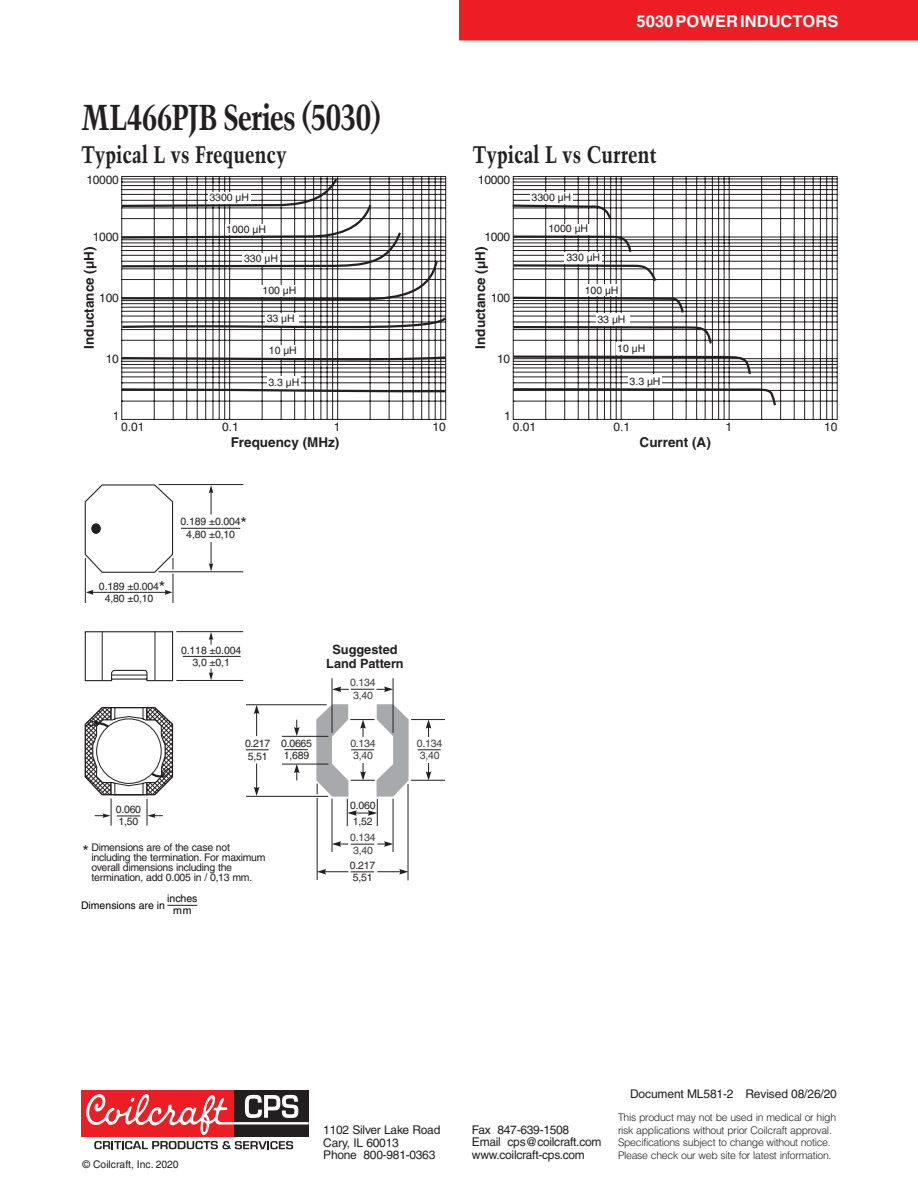
<style>
.page{position:relative;width:918px;height:1188px;background:#fff}
.page>*{position:absolute;margin:0;border:0;box-sizing:border-box;transform-origin:0 0}
.t1{font:700 condensed 36px "Trump Mediaeval";letter-spacing:-.03em;color:#231f20}
.t2{font:700 condensed 24px "Trump Mediaeval";color:#231f20}
.t3{font:700 16.5px "Helvetica";color:#fff}
.t4{font:16.5px "Helvetica";color:#231f20}
.t5{font:700 13.5px "Helvetica";color:#231f20}
.t6{font:700 12.75px/13.6px "Helvetica";color:#231f20;text-align:center}
.t7{font:12px/12.5px "Helvetica";letter-spacing:-.02em;color:#231f20}
.t8{font:10.5px/12.1px "Helvetica";letter-spacing:-.03em;color:#231f20}
.t9{font:300 10.5px/12.5px "Helvetica";letter-spacing:-.03em;color:#231f20}
.t10{font:10.5px/12.1px "Helvetica";letter-spacing:-.02em;color:#3e3e3f}
.t11{font:10.5px/12px "Helvetica";color:#000;text-align:center}
.t12{font:10.5px "Helvetica";color:#231f20}
</style>
<div class="page">
<div style="left:459px;top:0;width:459px;height:40px;background:#ee1d23"></div>
<div style="left:234px;top:1090px;width:75px;height:47px;background:#231f20"></div>
<div style="left:81px;top:1090px;width:153px;height:47px;background:#ee1d23"></div>
<svg style="left:86px;top:1094px;width:223px;height:41px"></svg>
<svg style="left:94px;top:1141px;width:199px;height:8px"></svg>
<svg style="left:121px;top:393px;width:325px;height:27px"></svg>
<svg style="left:121px;top:176px;width:326px;height:217px"></svg>
<svg style="left:512px;top:176px;width:326px;height:244px"></svg>
<div style="left:530px;top:192px;width:42px;height:11px;background:#fff"></div>
<svg style="left:512px;top:203px;width:266px;height:205px"></svg>
<svg style="left:84px;top:631px;width:90px;height:51px"></svg>
<hr style="left:112px;top:675px;width:35px;height:1px;background:#231f20">
<hr style="left:159px;top:571px;width:84px;height:1px;background:#231f20">
<hr style="left:159px;top:484px;width:84px;height:1px;background:#231f20">
<hr style="left:176px;top:680px;width:67px;height:1px;background:#231f20">
<hr style="left:176px;top:631px;width:67px;height:1px;background:#231f20">
<svg style="left:209px;top:485px;width:4px;height:30px"></svg>
<svg style="left:209px;top:542px;width:4px;height:29px"></svg>
<svg style="left:209px;top:669px;width:4px;height:11px"></svg>
<svg style="left:209px;top:632px;width:4px;height:13px"></svg>
<svg style="left:84px;top:707px;width:90px;height:119px"></svg>
<hr style="left:181px;top:528px;width:59px;height:1px;background:#231f20">
<hr style="left:183px;top:656px;width:58px;height:1px;background:#231f20">
<hr style="left:102px;top:631px;width:1px;height:49px;background:#231f20">
<hr style="left:155px;top:631px;width:1px;height:49px;background:#231f20">
<svg style="left:84px;top:484px;width:90px;height:119px"></svg>
<hr style="left:246px;top:704px;width:81px;height:1px;background:#231f20">
<hr style="left:411px;top:719px;width:34px;height:1px;background:#231f20">
<hr style="left:411px;top:780px;width:34px;height:1px;background:#231f20">
<hr style="left:246px;top:796px;width:82px;height:1px;background:#231f20">
<svg style="left:254px;top:764px;width:5px;height:32px"></svg>
<svg style="left:254px;top:705px;width:5px;height:31px"></svg>
<svg style="left:426px;top:719px;width:5px;height:18px"></svg>
<svg style="left:426px;top:763px;width:5px;height:18px"></svg>
<svg style="left:246px;top:749px;width:23px;height:1px"></svg>
<svg style="left:418px;top:749px;width:23px;height:1px"></svg>
<hr style="left:408px;top:784px;width:1px;height:96px;background:#231f20">
<hr style="left:393px;top:799px;width:1px;height:53px;background:#231f20">
<hr style="left:332px;top:799px;width:1px;height:53px;background:#231f20">
<hr style="left:317px;top:798px;width:1px;height:82px;background:#231f20">
<svg style="left:294px;top:720px;width:6px;height:16px"></svg>
<svg style="left:294px;top:765px;width:6px;height:15px"></svg>
<svg style="left:317px;top:869px;width:91px;height:6px"></svg>
<svg style="left:332px;top:841px;width:61px;height:6px"></svg>
<svg style="left:333px;top:686px;width:60px;height:6px"></svg>
<svg style="left:284px;top:749px;width:24px;height:1px"></svg>
<hr style="left:282px;top:736px;width:47px;height:1px;background:#231f20">
<hr style="left:282px;top:764px;width:47px;height:1px;background:#231f20">
<hr style="left:393px;top:678px;width:1px;height:55px;background:#231f20">
<hr style="left:332px;top:678px;width:1px;height:55px;background:#231f20">
<svg style="left:316px;top:704px;width:93px;height:122px"></svg>
<hr style="left:167px;top:905px;width:30px;height:1px;background:#231f20">
<h1 class="t1" style="left:81px;top:94px;width:302px">ML466PJB Series (5030)</h1>
<h3 class="t3" style="left:637px;top:11px;width:203px">5030 POWER INDUCTORS</h3>
<h2 class="t2" style="left:81px;top:139px;width:207px">Typical L vs Frequency</h2>
<h2 class="t2" style="left:472px;top:139px;width:186px">Typical L vs Current</h2>
<p class="t7" style="left:86px;top:174px;width:34px">10000</p>
<p class="t7" style="left:93px;top:231px;width:27px">1000</p>
<p class="t5" style="left:81px;top:349px;width:104px;rotate:-90deg">Inductance (µH)</p>
<p class="t7" style="left:99px;top:292px;width:21px">100</p>
<p class="t7" style="left:106px;top:353px;width:15px">10</p>
<p class="t7" style="left:113px;top:409px;width:8px">1</p>
<p class="t8" style="left:209px;top:191px;width:41px">3300 µH</p>
<p class="t8" style="left:226px;top:223px;width:41px">1000 µH</p>
<p class="t8" style="left:244px;top:252px;width:35px">330 µH</p>
<p class="t8" style="left:263px;top:284px;width:35px">100 µH</p>
<p class="t8" style="left:267px;top:312px;width:30px">33 µH</p>
<p class="t8" style="left:269px;top:345px;width:30px">10 µH</p>
<p class="t8" style="left:268px;top:376px;width:32px">3.3 µH</p>
<p class="t7" style="left:121px;top:421px;width:25px">0.01</p>
<p class="t7" style="left:222px;top:421px;width:18px">0.1</p>
<p class="t7" style="left:334px;top:421px;width:8px">1</p>
<p class="t7" style="left:433px;top:421px;width:15px">10</p>
<p class="t5" style="left:231px;top:434px;width:110px">Frequency (MHz)</p>
<p class="t8" style="left:181px;top:516px;width:62px;text-align:center">0.189 ±0.004<br>4,80 ±0,10</p>
<h3 class="t4" style="left:241px;top:514px;width:8px">*</h3>
<h3 class="t4" style="left:159px;top:578px;width:8px">*</h3>
<p class="t8" style="left:99px;top:580px;width:62px;text-align:center">0.189 ±0.004<br>4,80 ±0,10</p>
<p class="t8" style="left:181px;top:644px;width:62px;text-align:center">0.118 ±0.004<br>3,0 ±0,1</p>
<p class="t6" style="left:326px;top:642px;width:79px">Suggested<br>Land Pattern</p>
<p class="t10" style="left:350px;top:677px;width:27px">0.134<br>3,40</p>
<p class="t8" style="left:245px;top:738px;width:27px">0.217<br>5,51</p>
<p class="t10" style="left:417px;top:737px;width:27px">0.134<br>3,40</p>
<p class="t8" style="left:281px;top:737px;width:32px">0.0665<br>1,689</p>
<p class="t10" style="left:350px;top:738px;width:27px">0.134<br>3,40</p>
<p class="t8" style="left:116px;top:804px;width:27px">0.060<br>1,50</p>
<p class="t8" style="left:92px;top:843px;width:176px;line-height:9.9px">Dimensions are of the case not including the termination. For maximum overall dimensions including the termination, add 0.005 in / 0,13 mm.</p>
<h3 class="t4" style="left:82px;top:842px;width:8px">*</h3>
<p class="t11" style="left:81px;top:899px;width:86px">Dimensions are in</p>
<p class="t11" style="left:167px;top:892px;width:32px">inches mm</p>
<p class="t8" style="left:350px;top:798px;width:27px;line-height:15.8px">0.060<br>1,52</p>
<p class="t8" style="left:350px;top:859px;width:27px">0.217<br>5,51</p>
<p class="t10" style="left:350px;top:832px;width:27px">0.134<br>3,40</p>
<p class="t7" style="left:478px;top:174px;width:34px">10000</p>
<p class="t7" style="left:484px;top:231px;width:27px">1000</p>
<p class="t5" style="left:472px;top:349px;width:104px;rotate:-90deg">Inductance (µH)</p>
<p class="t7" style="left:491px;top:292px;width:21px">100</p>
<p class="t7" style="left:497px;top:353px;width:15px">10</p>
<p class="t7" style="left:504px;top:409px;width:8px">1</p>
<p class="t8" style="left:532px;top:191px;width:41px">3300 µH</p>
<p class="t8" style="left:548px;top:222px;width:41px">1000 µH</p>
<p class="t8" style="left:566px;top:252px;width:35px">330 µH</p>
<p class="t8" style="left:585px;top:284px;width:35px">100 µH</p>
<p class="t8" style="left:597px;top:313px;width:30px">33 µH</p>
<p class="t8" style="left:617px;top:342px;width:30px">10 µH</p>
<p class="t8" style="left:630px;top:375px;width:32px">3.3 µH</p>
<p class="t7" style="left:513px;top:421px;width:25px">0.01</p>
<p class="t7" style="left:614px;top:421px;width:18px">0.1</p>
<p class="t7" style="left:725px;top:421px;width:8px">1</p>
<p class="t7" style="left:824px;top:421px;width:15px">10</p>
<p class="t5" style="left:640px;top:434px;width:73px">Current (A)</p>
<p class="t7" style="left:630px;top:1088px;width:208px">Document ML581-2 Revised 08/26/20</p>
<p class="t12" style="left:83px;top:1158px;width:98px">© Coilcraft, Inc. 2020</p>
<p class="t7" style="left:323px;top:1124px;width:119px">1102 Silver Lake Road<br>Cary, IL 60013<br>Phone 800-981-0363</p>
<p class="t7" style="left:472px;top:1123px;width:131px">Fax 847-639-1508<br>Email cps@coilcraft.com www.coilcraft-cps.com</p>
<p class="t9" style="left:618px;top:1111px;width:220px">This product may not be used in medical or high risk applications without prior Coilcraft approval.<br>Specifications subject to change without notice.<br>Please check our web site for latest information.</p>
</div>
